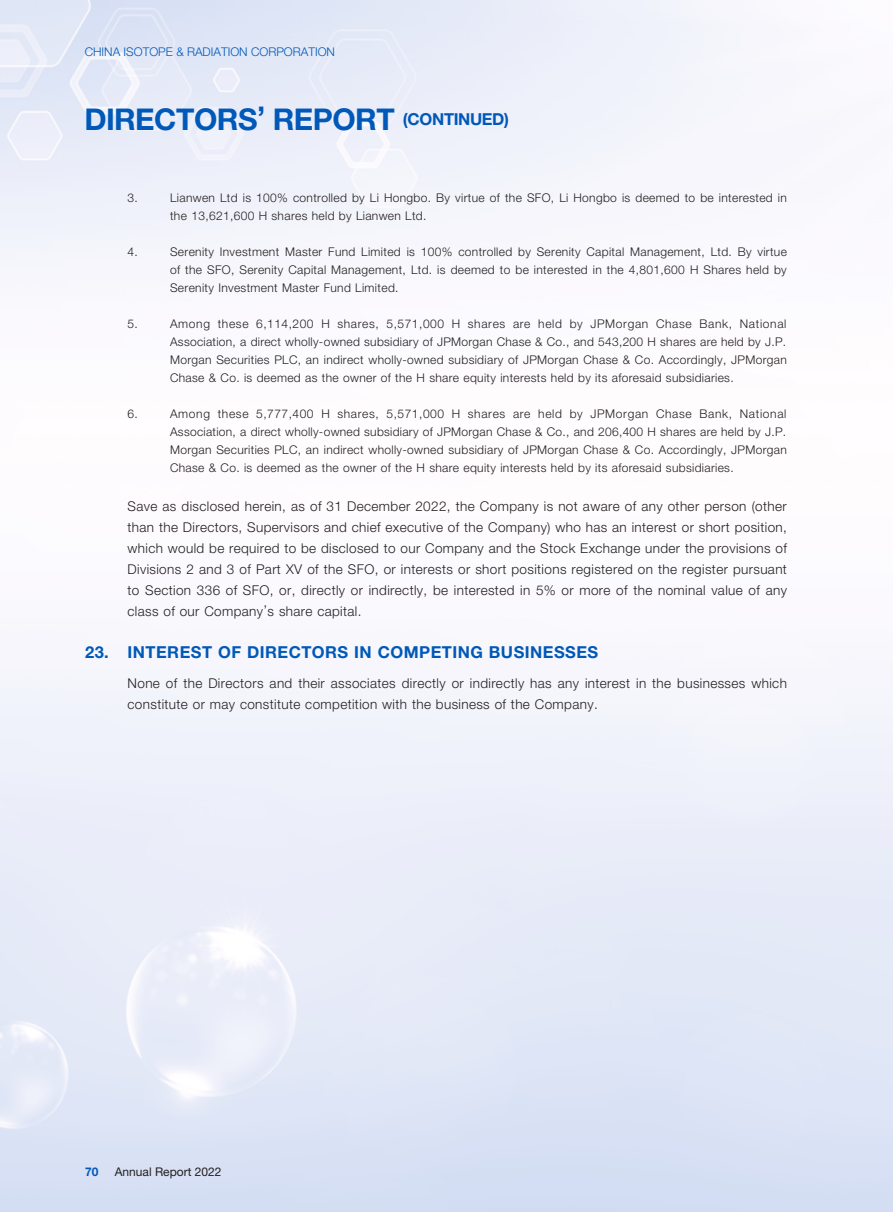
<style>
.page{position:relative;width:893px;height:1212px;background:#fff}
.page>*{position:absolute;margin:0;border:0;box-sizing:border-box;transform-origin:0 0}
.t1{font:700 30px "Helvetica Neue LT Std";letter-spacing:-.02em;color:#0058b8}
.t2{font:700 16.5px "Helvetica Neue LT Std";letter-spacing:.03em;color:#0058b8}
.t3{font:300 13.5px/21px "Helvetica Neue LT Std";letter-spacing:.03em;color:#231f20;text-align:justify}
.t4{font:300 12px/18px "Helvetica Neue LT Std";letter-spacing:.03em;color:#231f20;text-align:justify}
.t5{font:300 12px "Helvetica Neue LT Std";color:#0058b8}
.t6{font:12px "Helvetica Neue LT Std";color:#231f20}
.t7{font:700 12px "Helvetica Neue LT Std";color:#0058b8}
</style>
<div class="page">
<p class="t5" style="left:85px;top:44px;width:252px">CHINA ISOTOPE &amp; RADIATION CORPORATION</p>
<h1 class="t1" style="left:85px;top:101px;width:426px">DIRECTORS’ REPORT <sup>(CONTINUED)</sup></h1>
<p class="t4" style="left:128px;top:189px;width:12px">3.</p>
<p class="t4" style="left:170px;top:189px;width:618px">Lianwen Ltd is 100% controlled by Li Hongbo. By virtue of the SFO, Li Hongbo is deemed to be interested in the 13,621,600 H shares held by Lianwen Ltd.</p>
<p class="t4" style="left:128px;top:243px;width:12px">4.</p>
<p class="t4" style="left:170px;top:243px;width:618px">Serenity Investment Master Fund Limited is 100% controlled by Serenity Capital Management, Ltd. By virtue of the SFO, Serenity Capital Management, Ltd. is deemed to be interested in the 4,801,600 H Shares held by Serenity Investment Master Fund Limited.</p>
<p class="t4" style="left:128px;top:315px;width:12px">5.</p>
<p class="t4" style="left:170px;top:315px;width:618px">Among these 6,114,200 H shares, 5,571,000 H shares are held by JPMorgan Chase Bank, National Association, a direct wholly-owned subsidiary of JPMorgan Chase &amp; Co., and 543,200 H shares are held by J.P.<br>Morgan Securities PLC, an indirect wholly-owned subsidiary of JPMorgan Chase &amp; Co. Accordingly, JPMorgan Chase &amp; Co. is deemed as the owner of the H share equity interests held by its aforesaid subsidiaries.</p>
<p class="t4" style="left:128px;top:405px;width:12px">6.</p>
<p class="t4" style="left:170px;top:405px;width:618px">Among these 5,777,400 H shares, 5,571,000 H shares are held by JPMorgan Chase Bank, National Association, a direct wholly-owned subsidiary of JPMorgan Chase &amp; Co., and 206,400 H shares are held by J.P.<br>Morgan Securities PLC, an indirect wholly-owned subsidiary of JPMorgan Chase &amp; Co. Accordingly, JPMorgan Chase &amp; Co. is deemed as the owner of the H share equity interests held by its aforesaid subsidiaries.</p>
<p class="t3" style="left:128px;top:495px;width:661px">Save as disclosed herein, as of 31 December 2022, the Company is not aware of any other person (other than the Directors, Supervisors and chief executive of the Company) who has an interest or short position, which would be required to be disclosed to our Company and the Stock Exchange under the provisions of Divisions 2 and 3 of Part XV of the SFO, or interests or short positions registered on the register pursuant to Section 336 of SFO, or, directly or indirectly, be interested in 5% or more of the nominal value of any class of our Company’s share capital.</p>
<h2 class="t2" style="left:85px;top:642px;width:515px">23. INTEREST OF DIRECTORS IN COMPETING BUSINESSES</h2>
<p class="t3" style="left:128px;top:672px;width:661px">None of the Directors and their associates directly or indirectly has any interest in the businesses which constitute or may constitute competition with the business of the Company.</p>
<p class="t7" style="left:85px;top:1164px;width:15px">70</p>
<p class="t6" style="left:115px;top:1164px;width:108px">Annual Report 2022</p>
</div>
